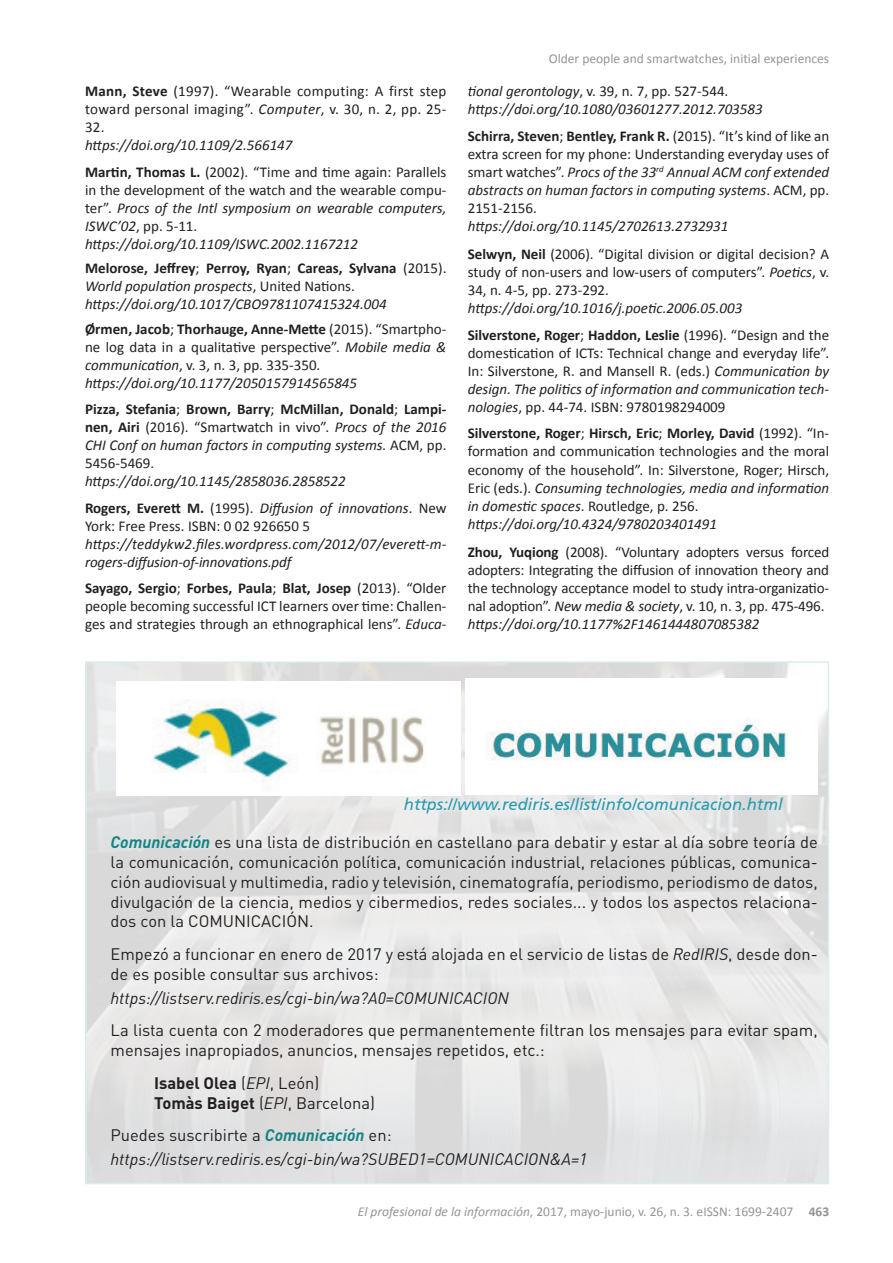
<style>
.page{position:relative;width:893px;height:1263px;background:#fff}
.page>*{position:absolute;margin:0;border:0;box-sizing:border-box;transform-origin:0 0}
.t1{font:16.5px/19.8px "DIN Pro";color:#231f20}
.t2{font:italic 16.5px/24px "DIN Pro";color:#231f20}
.t3{font:italic 16.5px "Frutiger 56";color:#259bb0}
.t4{font:700 16.5px/19.8px "DIN Pro";color:#231f20}
.t5{font:15px/18px "Calibri";color:#231f20}
.t6{font:italic 15px/18px "Calibri";color:#231f20}
.t7{font:700 15px/18px "Calibri";color:#231f20;text-align:justify}
.t8{font:13.5px "Calibri";color:#939598}
.s1{font-weight:700}
.s2{font-style:italic}
.s3{font-style:normal}
.s4{font-weight:700;font-style:normal}
.s5{font-weight:400}
.s6{font-weight:400;font-style:italic}
.s7{font-weight:700;font-style:italic;color:#148485}
.s8{font-weight:700;color:#148485}
</style>
<div class="page">
<img style="left:151px;top:699px;width:276px;height:92px">
<img style="left:485px;top:717px;width:303px;height:44px">
<p class="t5" style="left:85px;top:82px;width:363px;text-align:justify"><span class="s1">Mann, Steve</span> (1997). “Wearable computing: A first step toward personal imaging”. <span class="s2">Computer</span>, v. 30, n. 2, pp. 25- 32.</p>
<p class="t5" style="left:85px;top:132px;width:363px;line-height:26.5px"><span class="s2">https://doi.org/10.1109/2.566147<br></span><span class="s1">Martin, Thomas L.</span> (2002). “Time and time again: Parallels</p>
<p class="t6" style="left:85px;top:180px;width:363px"><span class="s3">in the development of the watch and the wearable compu&shy;ter”.</span> Procs of the Intl symposium on wearable computers, ISWC’02<span class="s3">, pp. 5-11. </span>https://doi.org/10.1109/ISWC.2002.1167212</p>
<p class="t6" style="left:85px;top:259px;width:363px"><span class="s4">Melorose, Jeffrey</span><span class="s3">;</span> <span class="s4">Perroy, Ryan</span><span class="s3">;</span> <span class="s4">Careas, Sylvana</span> <span class="s3">(2015).<br></span>World population prospects<span class="s3">, United Nations. </span>https://doi.org/10.1017/CBO9781107415324.004</p>
<p class="t5" style="left:85px;top:320px;width:363px"><span class="s1">Ørmen, Jacob</span>; <span class="s1">Thorhauge, Anne-Mette</span> (2015). “Smartpho&shy;ne log data in a qualitative perspective”. <span class="s2">Mobile media &amp; communication</span>, v. 3, n. 3, pp. 335-350. <span class="s2">https://doi.org/10.1177/2050157914565845</span></p>
<p class="t7" style="left:85px;top:400px;width:363px">Pizza, Stefania<span class="s5">;</span> Brown, Barry<span class="s5">;</span> McMillan, Donald<span class="s5">;</span> Lampi&shy;nen, Airi <span class="s5">(2016). “Smartwatch in vivo”.</span> <span class="s6">Procs of the 2016<br>CHI Conf on human factors in computing systems.</span> <span class="s5">ACM, pp.<br>5456-5469.</span></p>
<p class="t6" style="left:85px;top:467px;width:363px;line-height:26.5px">https://doi.org/10.1145/2858036.2858522<br><span class="s4">Rogers, Everett M.</span> <span class="s3">(1995).</span> Diffusion of innovations<span class="s3">. New</span></p>
<p class="t5" style="left:85px;top:517px;width:227px">York: Free Press. ISBN: 0 02 926650 5</p>
<p class="t6" style="left:85px;top:534px;width:363px">https://teddykw2.files.wordpress.com/2012/07/everett-m&shy;rogers-diffusion-of-innovations.pdf</p>
<p class="t5" style="left:85px;top:579px;width:363px;text-align:justify"><span class="s1">Sayago, Sergio</span>; <span class="s1">Forbes, Paula</span>; <span class="s1">Blat, Josep</span> (2013). “Older people becoming successful ICT learners over time: Challen&shy;ges and strategies through an ethnographical lens”. <span class="s2">Educa-</span></p>
<p class="t8" style="left:549px;top:50px;width:282px">Older people and smartwatches, initial experiences</p>
<p class="t6" style="left:468px;top:82px;width:296px">tional gerontology<span class="s3">, v. 39, n. 7, pp. 527-544. </span>https://doi.org/10.1080/03601277.2012.703583</p>
<p class="t5" style="left:468px;top:127px;width:363px;text-align:justify"><span class="s1">Schirra, Steven</span>; <span class="s1">Bentley, Frank R.</span> (2015). “It’s kind of like an extra screen for my phone: Understanding everyday uses of smart watches”. <span class="s2">Procs of the 33</span><sup>rd</sup> <span class="s2">Annual ACM conf extended abstracts on human factors in computing systems</span>. ACM, pp.<br>2151-2156.</p>
<p class="t5" style="left:468px;top:212px;width:363px;line-height:28.7px"><span class="s2">https://doi.org/10.1145/2702613.2732931<br></span><span class="s1">Selwyn, Neil</span> (2006). “Digital division or digital decision? A</p>
<p class="t5" style="left:468px;top:264px;width:363px">study of non-users and low-users of computers”. <span class="s2">Poetics</span>, v.<br>34, n. 4-5, pp. 273-292.</p>
<p class="t6" style="left:468px;top:295px;width:363px;line-height:26.5px">https://doi.org/10.1016/j.poetic.2006.05.003<br><span class="s4">Silverstone, Roger</span><span class="s3">;</span> <span class="s4">Haddon, Leslie</span> <span class="s3">(1996). “Design and the</span></p>
<p class="t5" style="left:468px;top:344px;width:363px;text-align:justify">domestication of ICTs: Technical change and everyday life”.<br>In: Silverstone, R. and Mansell R. (eds.) <span class="s2">Communication by design. The politics of information and communication tech&shy;nologies</span>, pp. 44-74. ISBN: 9780198294009</p>
<p class="t5" style="left:468px;top:425px;width:363px"><span class="s1">Silverstone, Roger</span>; <span class="s1">Hirsch, Eric</span>; <span class="s1">Morley, David</span> (1992). “In&shy;formation and communication technologies and the moral economy of the household”. In: Silverstone, Roger; Hirsch, Eric (eds.). <span class="s2">Consuming technologies, media and information in domestic spaces</span>. Routledge, p. 256. <span class="s2">https://doi.org/10.4324/9780203401491</span></p>
<p class="t5" style="left:468px;top:543px;width:363px"><span class="s1">Zhou, Yuqiong</span> (2008). “Voluntary adopters versus forced adopters: Integrating the diffusion of innovation theory and the technology acceptance model to study intra-organizatio&shy;nal adoption”. <span class="s2">New media &amp; society</span>, v. 10, n. 3, pp. 475-496. <span class="s2">https://doi.org/10.1177%2F1461444807085382</span></p>
<p class="t3" style="left:404px;top:794px;width:380px">https://www.rediris.es/list/info/comunicacion.html</p>
<p class="t1" style="left:111px;top:832px;width:709px;text-align:justify"><span class="s7">Comunicación</span> es una lista de distribución en castellano para debatir y estar al día sobre teoría de la comunicación, comunicación política, comunicación industrial, relaciones públicas, comunica&shy;ción audiovisual y multimedia, radio y televisión, cinematografía, periodismo, periodismo de datos, divulgación de la ciencia, medios y cibermedios, redes sociales... y todos los aspectos relaciona&shy;dos con la COMUNICACIÓN.</p>
<p class="t1" style="left:111px;top:943px;width:709px">Empezó a funcionar en enero de 2017 y está alojada en el servicio de listas de <span class="s2">RedIRIS</span>, desde don&shy;de es posible consultar sus archivos:</p>
<p class="t2" style="left:111px;top:984px;width:400px">https://listserv.rediris.es/cgi-bin/wa?A0=COMUNICACION</p>
<p class="t1" style="left:111px;top:1020px;width:709px">La lista cuenta con 2 moderadores que permanentemente filtran los mensajes para evitar spam, mensajes inapropiados, anuncios, mensajes repetidos, etc.:</p>
<p class="t4" style="left:154px;top:1072px;width:222px">Isabel Olea <span class="s5">(</span><span class="s6">EPI</span><span class="s5">, León)<br></span>Tomàs Baiget <span class="s5">(</span><span class="s6">EPI</span><span class="s5">, Barcelona)</span></p>
<p class="t2" style="left:111px;top:1121px;width:478px"><span class="s3">Puedes suscribirte a</span> <span class="s8">Comunicación</span> <span class="s3">en: </span>https://listserv.rediris.es/cgi-bin/wa?SUBED1=COMUNICACION&amp;A=1</p>
<p class="t8" style="left:358px;top:1203px;width:473px"><span class="s2">El profesional de la información</span>, 2017, mayo-junio, v. 26, n. 3. eISSN: 1699-2407 <span class="s1">463</span></p>
</div>
